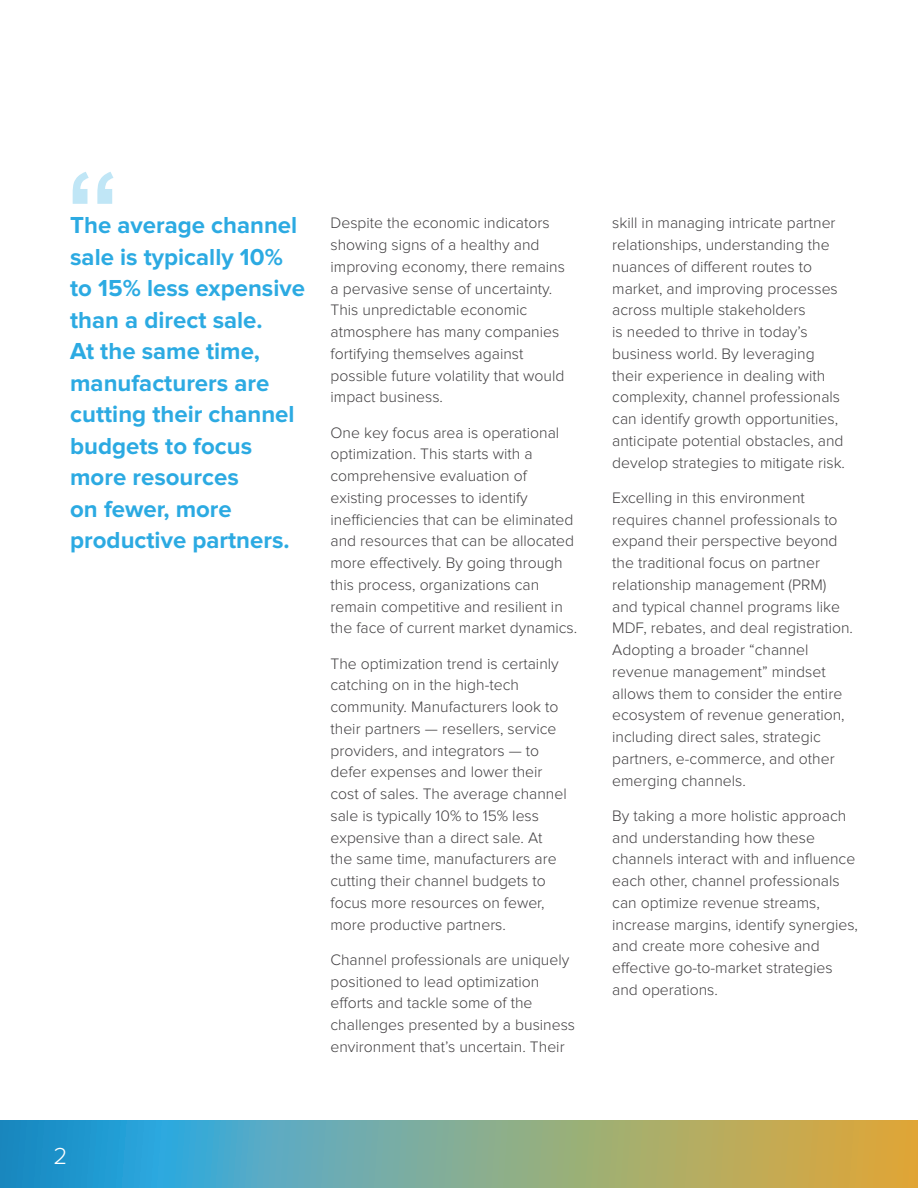
<style>
.page{position:relative;width:918px;height:1188px;background:#fff}
.page>*{position:absolute;margin:0;border:0;box-sizing:border-box;transform-origin:0 0}
.t1{font:700 108px "Arial";color:#c0e6f6}
.t2{font:700 24px/31.5px "Proxima Nova";color:#2caae2}
.t3{font:300 24px "Proxima Nova";color:#fff}
.t4{font:300 15.75px/21.8px "Proxima Nova";color:#424042}
</style>
<div class="page">
<svg style="left:0;top:1120px;width:918px;height:68px;background:#7da892"></svg>
<p class="t1" style="left:66px;top:141px;width:55px">“</p>
<p class="t2" style="left:70px;top:210px;width:236px">The average channel sale is typically 10% to 15% less expensive than a direct sale.<br>At the same time, manufacturers are cutting their channel budgets to focus more resources<br>on fewer, more productive partners.</p>
<p class="t4" style="left:331px;top:213px;width:236px">Despite the economic indicators showing signs of a healthy and improving economy, there remains a pervasive sense of uncertainty.<br>This unpredictable economic atmosphere has many companies fortifying themselves against possible future volatility that would impact business.</p>
<p class="t4" style="left:331px;top:422px;width:248px">One key focus area is operational optimization. This starts with a comprehensive evaluation of existing processes to identify inefficiencies that can be eliminated and resources that can be allocated more effectively. By going through this process, organizations can remain competitive and resilient in the face of current market dynamics.</p>
<p class="t4" style="left:331px;top:653px;width:238px">The optimization trend is certainly catching on in the high-tech community. Manufacturers look to their partners — resellers, service providers, and integrators — to defer expenses and lower their cost of sales. The average channel sale is typically 10% to 15% less expensive than a direct sale. At the same time, manufacturers are cutting their channel budgets to focus more resources on fewer, more productive partners.</p>
<p class="t4" style="left:331px;top:949px;width:246px">Channel professionals are uniquely positioned to lead optimization efforts and tackle some of the challenges presented by a business environment that’s uncertain. Their</p>
<p class="t4" style="left:612px;top:213px;width:234px">skill in managing intricate partner relationships, understanding the nuances of different routes to market, and improving processes across multiple stakeholders<br>is needed to thrive in today’s business world. By leveraging their experience in dealing with complexity, channel professionals can identify growth opportunities, anticipate potential obstacles, and develop strategies to mitigate risk.</p>
<p class="t4" style="left:612px;top:487px;width:242px">Excelling in this environment requires channel professionals to expand their perspective beyond the traditional focus on partner relationship management (PRM) and typical channel programs like<br>MDF, rebates, and deal registration.<br>Adopting a broader “channel revenue management” mindset allows them to consider the entire ecosystem of revenue generation, including direct sales, strategic partners, e-commerce, and other emerging channels.</p>
<p class="t4" style="left:612px;top:805px;width:247px">By taking a more holistic approach and understanding how these channels interact with and influence each other, channel professionals can optimize revenue streams, increase margins, identify synergies, and create more cohesive and effective go-to-market strategies and operations.</p>
<h2 class="t3" style="left:53px;top:1145px;width:15px">2</h2>
</div>
